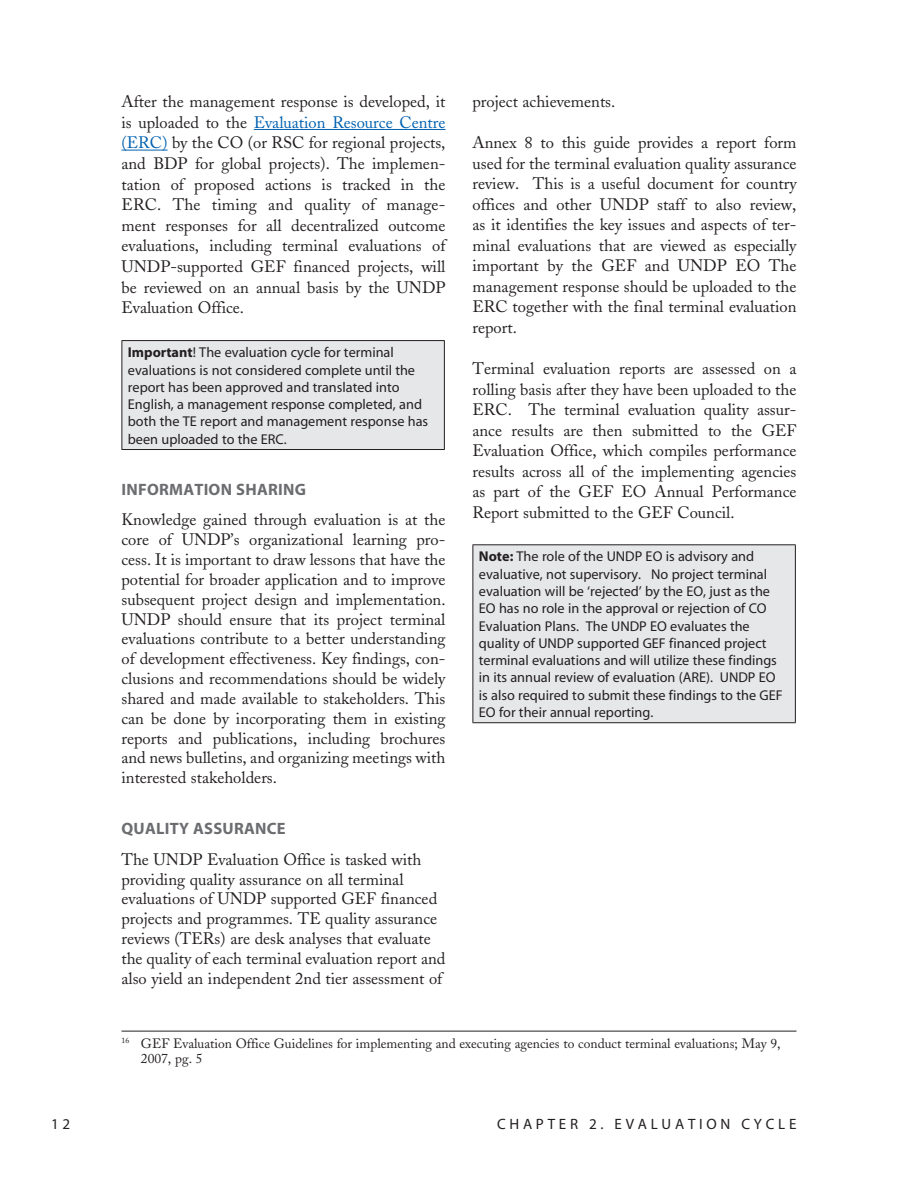
<style>
.page{position:relative;width:918px;height:1188px;background:#fff}
.page>*{position:absolute;margin:0;border:0;box-sizing:border-box;transform-origin:0 0}
.t1{font:16.5px/20.5px "Adobe Caslon";color:#231f20;text-align:justify}
.t2{font:700 16.5px "Myriad";letter-spacing:.015em;color:#6c6d70}
.t3{font:15px "Myriad MM 400 600";letter-spacing:.25em;color:#231f20}
.t4{font:14.25px/17.2px "Myriad";color:#231f20}
.t5{font:13.5px/15px "Adobe Caslon";color:#231f20}
.s1{color:#0161b0}
.s2{font-weight:700}
</style>
<div class="page">
<hr style="left:254px;top:129px;width:192px;height:1px;background:#0161b0">
<hr style="left:122px;top:150px;width:46px;height:1px;background:#0161b0">
<div style="left:122px;top:341px;width:322px;height:109px;background:#e6e7e9"></div>
<hr style="left:122px;top:340px;width:323px;height:1px;background:#231f20">
<hr style="left:122px;top:341px;width:1px;height:108px;background:#231f20">
<hr style="left:444px;top:341px;width:1px;height:108px;background:#231f20">
<hr style="left:122px;top:449px;width:323px;height:1px;background:#231f20">
<div style="left:473px;top:545px;width:322px;height:178px;background:#e6e7e9"></div>
<hr style="left:472px;top:544px;width:324px;height:1px;background:#231f20">
<hr style="left:472px;top:545px;width:1px;height:177px;background:#231f20">
<hr style="left:795px;top:545px;width:1px;height:177px;background:#231f20">
<hr style="left:472px;top:722px;width:324px;height:1px;background:#231f20">
<hr style="left:122px;top:1031px;width:674px;height:1px;background:#231f20">
<p class="t1" style="left:122px;top:92px;width:326px">After the management response is developed, it is uploaded to the <span class="s1">Evaluation Resource Centre (ERC)</span> by the CO (or RSC for regional projects, and BDP for global projects). The implemen&shy;tation of proposed actions is tracked in the ERC. The timing and quality of manage&shy;ment responses for all decentralized outcome evaluations, including terminal evaluations of UNDP-supported GEF financed projects, will be reviewed on an annual basis by the UNDP Evaluation Office.</p>
<p class="t4" style="left:128px;top:344px;width:302px"><span class="s2">Important</span>! The evaluation cycle for terminal evaluations is not considered complete until the report has been approved and translated into English, a management response completed, and both the TE report and management response has been uploaded to the ERC.</p>
<p class="t2" style="left:122px;top:481px;width:186px">INFORMATION SHARING</p>
<p class="t1" style="left:122px;top:510px;width:326px;line-height:19.8px">Knowledge gained through evaluation is at the core of UNDP’s organizational learning pro&shy;cess. It is important to draw lessons that have the potential for broader application and to improve subsequent project design and implementation.<br>UNDP should ensure that its project terminal evaluations contribute to a better understanding of development effectiveness. Key findings, con&shy;clusions and recommendations should be widely shared and made available to stakeholders. This can be done by incorporating them in existing reports and publications, including brochures and news bulletins, and organizing meetings with interested stakeholders.</p>
<p class="t2" style="left:122px;top:820px;width:166px">QUALITY ASSURANCE</p>
<p class="t1" style="left:122px;top:849px;width:325px;line-height:19.8px;text-align:left">The UNDP Evaluation Office is tasked with providing quality assurance on all terminal evaluations of UNDP supported GEF financed projects and programmes. TE quality assurance reviews (TERs) are desk analyses that evaluate the quality of each terminal evaluation report and also yield an independent 2nd tier assessment of</p>
<p class="t1" style="left:473px;top:92px;width:144px">project achievements.</p>
<p class="t1" style="left:473px;top:133px;width:326px">Annex 8 to this guide provides a report form used for the terminal evaluation quality assurance review. This is a useful document for country offices and other UNDP staff to also review, as it identifies the key issues and aspects of ter&shy;minal evaluations that are viewed as especially important by the GEF and UNDP EO The management response should be uploaded to the ERC together with the final terminal evaluation report.</p>
<p class="t1" style="left:473px;top:358px;width:326px">Terminal evaluation reports are assessed on a rolling basis after they have been uploaded to the ERC. The terminal evaluation quality assur&shy;ance results are then submitted to the GEF Evaluation Office, which compiles performance results across all of the implementing agencies as part of the GEF EO Annual Performance Report submitted to the GEF Council.</p>
<p class="t4" style="left:479px;top:549px;width:305px"><span class="s2">Note:</span> The role of the UNDP EO is advisory and evaluative, not supervisory. No project terminal evaluation will be ‘rejected’ by the EO, just as the EO has no role in the approval or rejection of CO Evaluation Plans. The UNDP EO evaluates the quality of UNDP supported GEF financed project terminal evaluations and will utilize these findings in its annual review of evaluation (ARE). UNDP EO is also required to submit these findings to the GEF EO for their annual reporting.</p>
<p class="t5" style="left:141px;top:1036px;width:641px;text-indent:-19px"><sup>16</sup> GEF Evaluation Office Guidelines for implementing and executing agencies to conduct terminal evaluations; May 9,<br>2007, pg. 5</p>
<p class="t3" style="left:51px;top:1117px;width:21px">12</p>
<p class="t3" style="left:497px;top:1117px;width:62px">CHAPTER</p>
<p class="t3" style="left:589px;top:1117px;width:209px">2. EVALUATION CYCLE</p>
</div>
